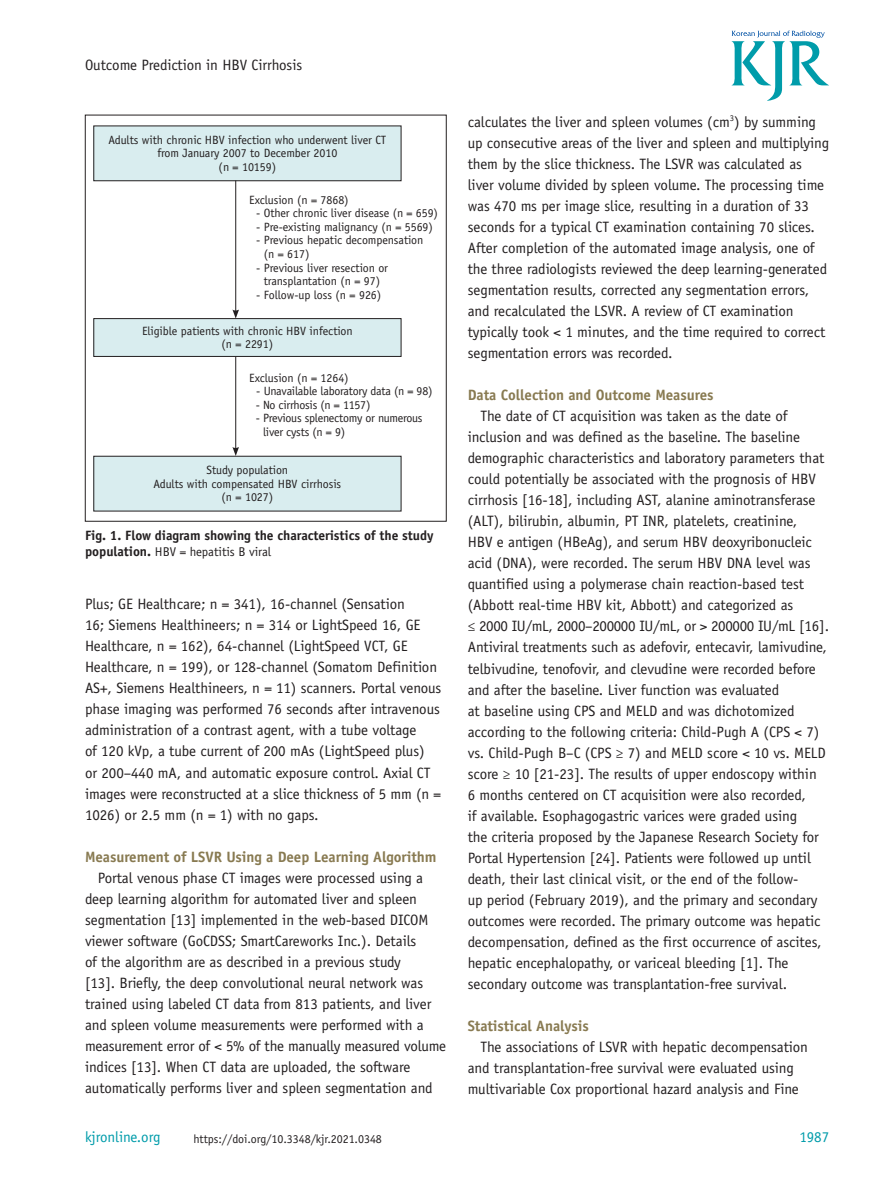
<style>
.page{position:relative;width:893px;height:1191px;background:#fff}
.page>*{position:absolute;margin:0;border:0;box-sizing:border-box;transform-origin:0 0}
.t1{font:15px/21px "Officina Sans Std";letter-spacing:-.005em;color:#231f20}
.t2{font:700 15px "Officina Sans Std";letter-spacing:-.005em;color:#887a51}
.t3{font:15px "Officina Sans Std";letter-spacing:-.025em;color:#231f20}
.t4{font:15px "Officina Sans Std";letter-spacing:-.005em;color:#009caa}
.t5{font:700 13.5px "Officina Sans Std";letter-spacing:-.005em;color:#231f20}
.t6{font:12.75px "Officina Sans Std";letter-spacing:-.005em;color:#231f20}
.t7{font:12px/13.5px "Officina Sans Std";letter-spacing:-.005em;color:#231f20;text-align:center}
.s1{font-weight:700;font-size:13.5px}
</style>
<div class="page">
<svg style="left:732px;top:31px;width:97px;height:70px"></svg>
<div style="left:94px;top:126px;width:307px;height:55px;background:#d9edef"></div>
<div style="left:94px;top:126px;width:307px;height:55px;border:1px solid #231f20"></div>
<div style="left:94px;top:456px;width:307px;height:55px;background:#d9edef"></div>
<div style="left:94px;top:456px;width:307px;height:55px;border:1px solid #231f20"></div>
<div style="left:94px;top:318px;width:307px;height:38px;background:#d9edef"></div>
<div style="left:94px;top:318px;width:307px;height:39px;border:1px solid #231f20"></div>
<hr style="left:235px;top:180px;width:1px;height:132px;background:#231f20">
<svg style="left:232px;top:309px;width:7px;height:9px"></svg>
<hr style="left:235px;top:357px;width:1px;height:92px;background:#231f20">
<svg style="left:232px;top:447px;width:7px;height:9px"></svg>
<p class="t1" style="left:85px;top:54px;width:219px">Outcome Prediction in HBV Cirrhosis</p>
<p class="t7" style="left:109px;top:133px;width:279px">Adults with chronic HBV infection who underwent liver CT from January 2007 to December 2010<br>(n = 10159)</p>
<p class="t7" style="left:249px;top:193px;width:101px">Exclusion (n = 7868)</p>
<p class="t7" style="left:256px;top:207px;width:183px">- Other chronic liver disease (n = 659)</p>
<p class="t7" style="left:256px;top:220px;width:178px">- Pre-existing malignancy (n = 5569)</p>
<p class="t7" style="left:264px;top:234px;width:161px;text-align:left;text-indent:-8px">- Previous hepatic decompensation (n = 617)</p>
<p class="t7" style="left:256px;top:261px;width:133px">- Previous liver resection or transplantation (n = 97)</p>
<p class="t7" style="left:256px;top:288px;width:127px">- Follow-up loss (n = 926)</p>
<p class="t7" style="left:142px;top:324px;width:212px">Eligible patients with chronic HBV infection (n = 2291)</p>
<p class="t7" style="left:249px;top:371px;width:101px">Exclusion (n = 1264)</p>
<p class="t7" style="left:256px;top:384px;width:178px">- Unavailable laboratory data (n = 98)</p>
<p class="t7" style="left:256px;top:398px;width:116px">- No cirrhosis (n = 1157)</p>
<p class="t7" style="left:263px;top:411px;width:161px;text-align:left;text-indent:-7px">- Previous splenectomy or numerous liver cysts (n = 9)</p>
<p class="t7" style="left:154px;top:463px;width:189px">Study population<br>Adults with compensated HBV cirrhosis (n = 1027)</p>
<p class="t5" style="left:85px;top:527px;width:350px">Fig. 1. Flow diagram showing the characteristics of the study</p>
<p class="t6" style="left:85px;top:544px;width:188px"><span class="s1">population.</span> HBV = hepatitis B viral</p>
<p class="t1" style="left:85px;top:594px;width:358px">Plus; GE Healthcare; n = 341), 16-channel (Sensation<br>16; Siemens Healthineers; n = 314 or LightSpeed 16, GE Healthcare, n = 162), 64-channel (LightSpeed VCT, GE Healthcare, n = 199), or 128-channel (Somatom Definition AS+, Siemens Healthineers, n = 11) scanners. Portal venous phase imaging was performed 76 seconds after intravenous administration of a contrast agent, with a tube voltage<br>of 120 kVp, a tube current of 200 mAs (LightSpeed plus)<br>or 200–440 mA, and automatic exposure control. Axial CT images were reconstructed at a slice thickness of 5 mm (n = 1026) or 2.5 mm (n = 1) with no gaps.</p>
<p class="t2" style="left:85px;top:847px;width:353px">Measurement of LSVR Using a Deep Learning Algorithm</p>
<p class="t1" style="left:98px;top:867px;width:327px">Portal venous phase CT images were processed using a</p>
<p class="t1" style="left:85px;top:888px;width:333px">deep learning algorithm for automated liver and spleen</p>
<p class="t1" style="left:85px;top:909px;width:345px">segmentation [13] implemented in the web-based DICOM</p>
<p class="t1" style="left:85px;top:930px;width:333px">viewer software (GoCDSS; SmartCareworks Inc.). Details</p>
<p class="t1" style="left:85px;top:951px;width:317px">of the algorithm are as described in a previous study</p>
<p class="t1" style="left:85px;top:972px;width:340px">[13]. Briefly, the deep convolutional neural network was</p>
<p class="t1" style="left:85px;top:993px;width:348px">trained using labeled CT data from 813 patients, and liver</p>
<p class="t1" style="left:85px;top:1014px;width:340px">and spleen volume measurements were performed with a</p>
<p class="t1" style="left:85px;top:1035px;width:363px">measurement error of &lt; 5% of the manually measured volume</p>
<p class="t1" style="left:85px;top:1056px;width:327px">indices [13]. When CT data are uploaded, the software</p>
<p class="t1" style="left:85px;top:1077px;width:349px">automatically performs liver and spleen segmentation and</p>
<p class="t4" style="left:85px;top:1128px;width:77px">kjronline.org</p>
<p class="t7" style="left:194px;top:1132px;width:190px">https://doi.org/10.3348/kjr.2021.0348</p>
<p class="t1" style="left:468px;top:112px;width:363px">calculates the liver and spleen volumes (cm<sup>3</sup>) by summing up consecutive areas of the liver and spleen and multiplying them by the slice thickness. The LSVR was calculated as liver volume divided by spleen volume. The processing time was 470 ms per image slice, resulting in a duration of 33 seconds for a typical CT examination containing 70 slices.<br>After completion of the automated image analysis, one of the three radiologists reviewed the deep learning-generated segmentation results, corrected any segmentation errors, and recalculated the LSVR. A review of CT examination typically took &lt; 1 minutes, and the time required to correct segmentation errors was recorded.</p>
<p class="t2" style="left:468px;top:386px;width:247px">Data Collection and Outcome Measures</p>
<p class="t1" style="left:480px;top:406px;width:308px">The date of CT acquisition was taken as the date of</p>
<p class="t1" style="left:468px;top:427px;width:334px">inclusion and was defined as the baseline. The baseline</p>
<p class="t1" style="left:468px;top:448px;width:358px">demographic characteristics and laboratory parameters that</p>
<p class="t1" style="left:468px;top:469px;width:350px">could potentially be associated with the prognosis of HBV</p>
<p class="t1" style="left:468px;top:490px;width:349px">cirrhosis [16-18], including AST, alanine aminotransferase</p>
<p class="t1" style="left:468px;top:511px;width:331px">(ALT), bilirubin, albumin, PT INR, platelets, creatinine,</p>
<p class="t1" style="left:468px;top:532px;width:345px">HBV e antigen (HBeAg), and serum HBV deoxyribonucleic</p>
<p class="t1" style="left:468px;top:553px;width:344px">acid (DNA), were recorded. The serum HBV DNA level was</p>
<p class="t1" style="left:468px;top:574px;width:338px">quantified using a polymerase chain reaction-based test</p>
<p class="t1" style="left:468px;top:595px;width:327px">(Abbott real-time HBV kit, Abbott) and categorized as</p>
<p class="t3" style="left:468px;top:617px;width:363px">≤ 2000 IU/mL, 2000–200000 IU/mL, or &gt; 200000 IU/mL [16].</p>
<p class="t1" style="left:468px;top:637px;width:361px">Antiviral treatments such as adefovir, entecavir, lamivudine,</p>
<p class="t1" style="left:468px;top:658px;width:350px">telbivudine, tenofovir, and clevudine were recorded before</p>
<p class="t1" style="left:468px;top:679px;width:313px">and after the baseline. Liver function was evaluated</p>
<p class="t1" style="left:468px;top:700px;width:328px">at baseline using CPS and MELD and was dichotomized</p>
<p class="t1" style="left:468px;top:721px;width:353px">according to the following criteria: Child-Pugh A (CPS &lt; 7)</p>
<p class="t1" style="left:468px;top:742px;width:360px">vs. Child-Pugh B–C (CPS ≥ 7) and MELD score &lt; 10 vs. MELD</p>
<p class="t1" style="left:468px;top:763px;width:351px">score ≥ 10 [21-23]. The results of upper endoscopy within</p>
<p class="t1" style="left:468px;top:784px;width:340px">6 months centered on CT acquisition were also recorded,</p>
<p class="t1" style="left:468px;top:805px;width:331px">if available. Esophagogastric varices were graded using</p>
<p class="t1" style="left:468px;top:826px;width:353px">the criteria proposed by the Japanese Research Society for</p>
<p class="t1" style="left:468px;top:847px;width:345px">Portal Hypertension [24]. Patients were followed up until</p>
<p class="t1" style="left:468px;top:868px;width:332px">death, their last clinical visit, or the end of the follow-</p>
<p class="t1" style="left:468px;top:889px;width:351px">up period (February 2019), and the primary and secondary</p>
<p class="t1" style="left:468px;top:910px;width:354px">outcomes were recorded. The primary outcome was hepatic</p>
<p class="t1" style="left:468px;top:931px;width:355px">decompensation, defined as the first occurrence of ascites,</p>
<p class="t1" style="left:468px;top:952px;width:322px">hepatic encephalopathy, or variceal bleeding [1]. The</p>
<p class="t1" style="left:468px;top:973px;width:321px">secondary outcome was transplantation-free survival.</p>
<p class="t2" style="left:468px;top:1016px;width:123px">Statistical Analysis</p>
<p class="t1" style="left:480px;top:1036px;width:329px">The associations of LSVR with hepatic decompensation</p>
<p class="t1" style="left:468px;top:1057px;width:328px">and transplantation-free survival were evaluated using</p>
<p class="t1" style="left:468px;top:1078px;width:333px">multivariable Cox proportional hazard analysis and Fine</p>
<p class="t4" style="left:799px;top:1128px;width:31px">1987</p>
</div>
